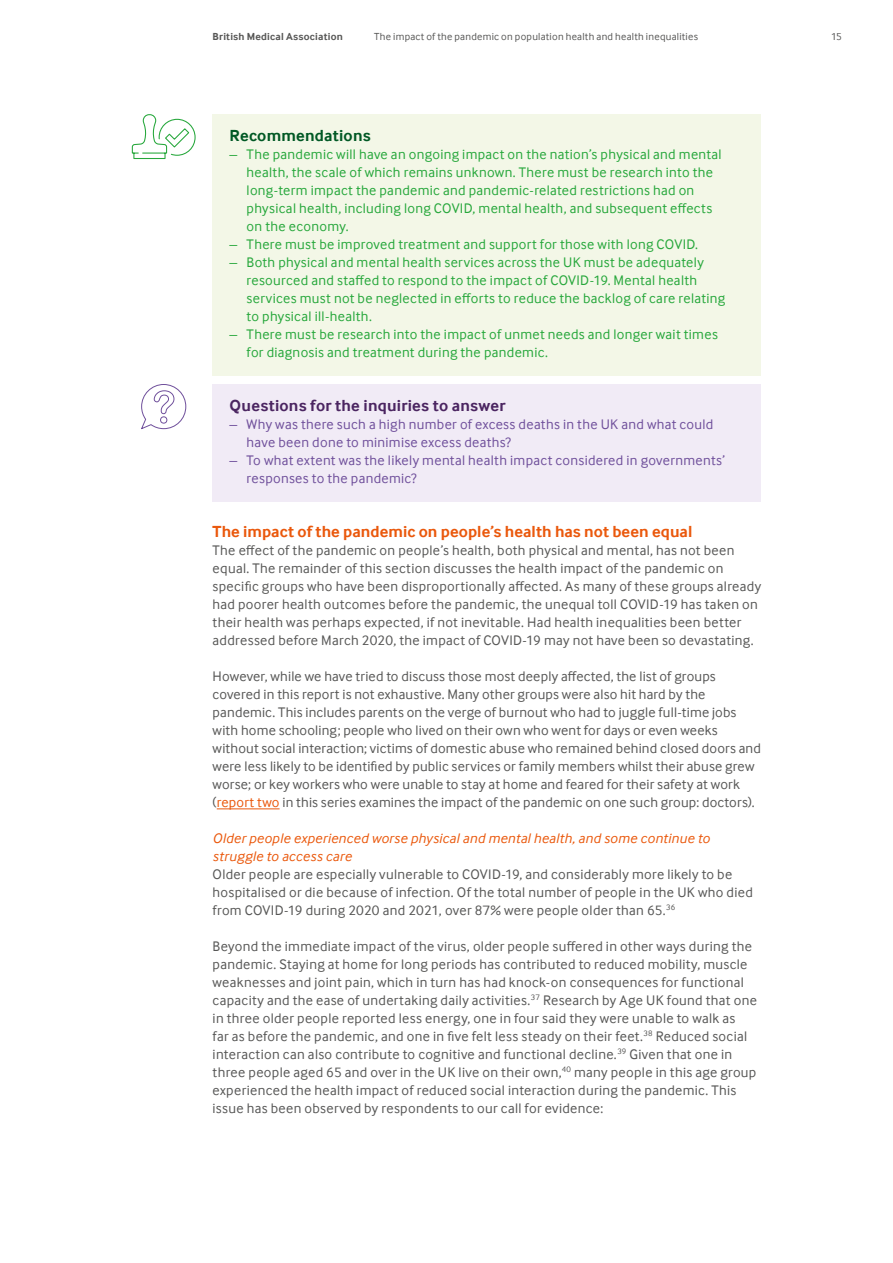
<style>
.page{position:relative;width:893px;height:1263px;background:#fff}
.page>*{position:absolute;margin:0;border:0;box-sizing:border-box;transform-origin:0 0}
.t1{font:700 16.5px "Inter Face";letter-spacing:.005em;color:#ea580c}
.t2{font:700 16.5px "Inter Face";letter-spacing:.01em;color:#4b2561}
.t3{font:700 16.5px "Inter Face";letter-spacing:.015em;color:#005824}
.t4{font:14.25px/18px "Inter Face";letter-spacing:.02em;color:#575756}
.t5{font:14.25px/18px "Inter Face";letter-spacing:.02em;color:#26a73b}
.t6{font:14.25px/18px "Inter Face";letter-spacing:.02em;color:#6f4f9b}
.t7{font:italic 14.25px/18px "Inter Face";letter-spacing:.02em;color:#ea580c}
.t8{font:10.5px "Inter Face";letter-spacing:.025em;color:#575756}
.t9{font:700 10.5px "Inter Face";letter-spacing:.02em;color:#575756}
.s1{color:#ea580c}
</style>
<div class="page">
<div style="left:213px;top:384px;width:548px;height:117px;background:#f1ebf6"></div>
<div style="left:213px;top:114px;width:548px;height:261px;background:#f3f7e7"></div>
<svg style="left:141px;top:384px;width:46px;height:46px"></svg>
<svg style="left:131px;top:114px;width:65px;height:45px"></svg>
<hr style="left:217px;top:809px;width:63px;height:1px;background:#ea580c">
<p class="t9" style="left:213px;top:30px;width:132px">British Medical Association</p>
<p class="t8" style="left:374px;top:31px;width:325px">The impact of the pandemic on population health and health inequalities</p>
<p class="t8" style="left:831px;top:31px;width:12px">15</p>
<p class="t3" style="left:230px;top:126px;width:143px">Recommendations</p>
<p class="t5" style="left:247px;top:145px;width:477px;text-indent:-17px">– The pandemic will have an ongoing impact on the nation’s physical and mental health, the scale of which remains unknown. There must be research into the long-term impact the pandemic and pandemic-related restrictions had on physical health, including long COVID, mental health, and subsequent effects on the economy.</p>
<p class="t5" style="left:230px;top:235px;width:470px">– There must be improved treatment and support for those with long COVID.</p>
<p class="t5" style="left:247px;top:253px;width:480px;text-indent:-17px">– Both physical and mental health services across the UK must be adequately resourced and staffed to respond to the impact of COVID-19. Mental health services must not be neglected in efforts to reduce the backlog of care relating to physical ill-health.</p>
<p class="t5" style="left:247px;top:325px;width:473px;text-indent:-17px">– There must be research into the impact of unmet needs and longer wait times for diagnosis and treatment during the pandemic.</p>
<p class="t2" style="left:230px;top:396px;width:277px">Questions for the inquiries to answer</p>
<p class="t6" style="left:247px;top:415px;width:468px;text-indent:-17px">– Why was there such a high number of excess deaths in the UK and what could have been done to minimise excess deaths?</p>
<p class="t6" style="left:247px;top:451px;width:480px;text-indent:-17px">– To what extent was the likely mental health impact considered in governments’ responses to the pandemic?</p>
<p class="t1" style="left:213px;top:522px;width:481px">The impact of the pandemic on people’s health has not been equal</p>
<p class="t4" style="left:213px;top:541px;width:550px">The effect of the pandemic on people’s health, both physical and mental, has not been equal. The remainder of this section discusses the health impact of the pandemic on specific groups who have been disproportionally affected. As many of these groups already had poorer health outcomes before the pandemic, the unequal toll COVID-19 has taken on their health was perhaps expected, if not inevitable. Had health inequalities been better addressed before March 2020, the impact of COVID-19 may not have been so devastating.</p>
<p class="t4" style="left:213px;top:667px;width:550px">However, while we have tried to discuss those most deeply affected, the list of groups covered in this report is not exhaustive. Many other groups were also hit hard by the pandemic. This includes parents on the verge of burnout who had to juggle full-time jobs with home schooling; people who lived on their own who went for days or even weeks without social interaction; victims of domestic abuse who remained behind closed doors and were less likely to be identified by public services or family members whilst their abuse grew worse; or key workers who were unable to stay at home and feared for their safety at work (<span class="s1">report two</span> in this series examines the impact of the pandemic on one such group: doctors).</p>
<p class="t7" style="left:213px;top:829px;width:499px">Older people experienced worse physical and mental health, and some continue to struggle to access care</p>
<p class="t4" style="left:213px;top:865px;width:542px">Older people are especially vulnerable to COVID-19, and considerably more likely to be hospitalised or die because of infection. Of the total number of people in the UK who died from COVID-19 during 2020 and 2021, over 87% were people older than 65.<sup>36</sup></p>
<p class="t4" style="left:213px;top:937px;width:546px">Beyond the immediate impact of the virus, older people suffered in other ways during the pandemic. Staying at home for long periods has contributed to reduced mobility, muscle weaknesses and joint pain, which in turn has had knock-on consequences for functional capacity and the ease of undertaking daily activities.<sup>37</sup> Research by Age UK found that one in three older people reported less energy, one in four said they were unable to walk as<br>far as before the pandemic, and one in five felt less steady on their feet.<sup>38</sup> Reduced social interaction can also contribute to cognitive and functional decline.<sup>39</sup> Given that one in three people aged 65 and over in the UK live on their own,<sup>40</sup> many people in this age group experienced the health impact of reduced social interaction during the pandemic. This issue has been observed by respondents to our call for evidence:</p>
</div>
